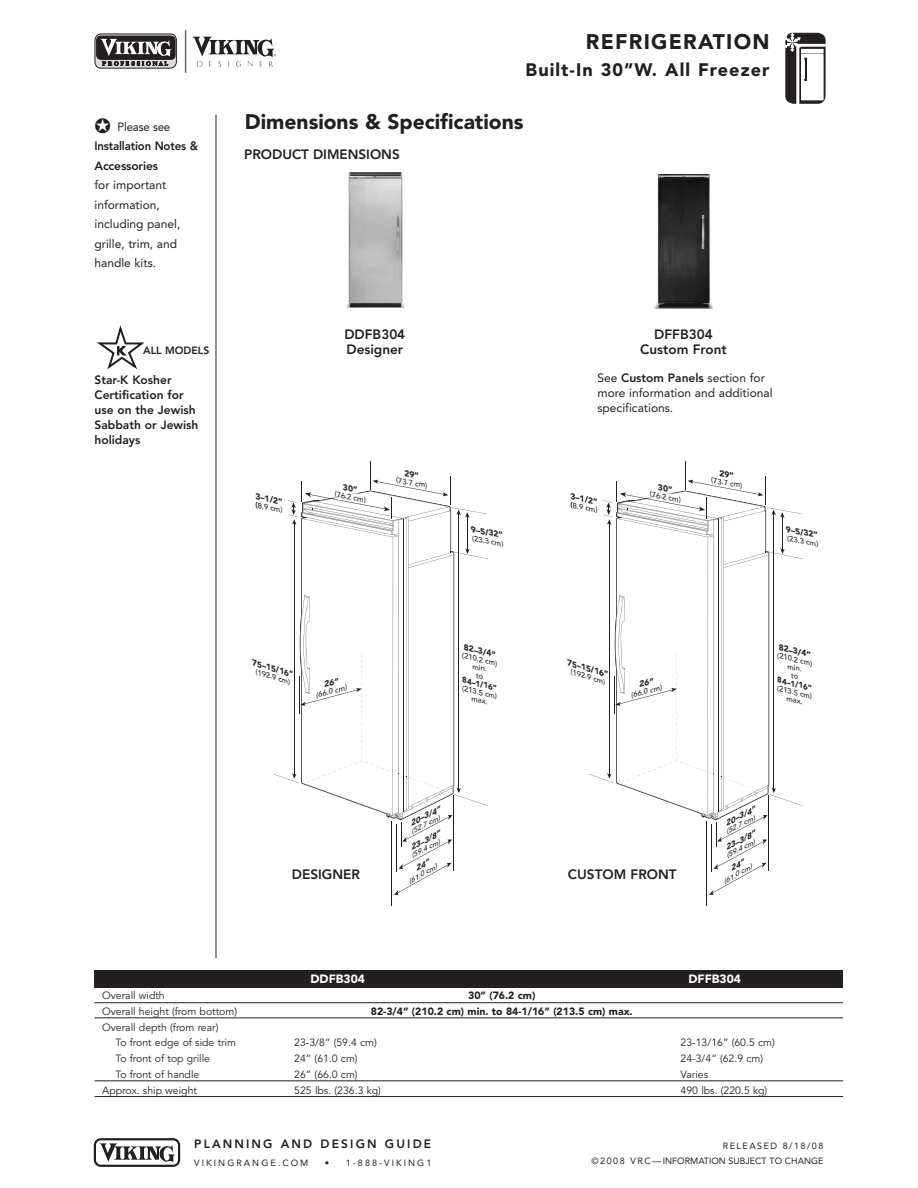
<style>
.page{position:relative;width:918px;height:1188px;background:#fff}
.page>*{position:absolute;margin:0;border:0;box-sizing:border-box;transform-origin:0 0}
.t1{font:900 21px "Avenir";color:#231f20}
.t2{font:900 21px "Avenir";letter-spacing:.06em;color:#231f20}
.t3{font:900 18px "Avenir";letter-spacing:.06em;color:#231f20}
.t4{font:800 13.5px/15px "Avenir";color:#231f20}
.t5{font:12px/19.5px "Avenir";color:#231f20}
.t6{font:800 12px/15px "Avenir";color:#231f20}
.t7{font:800 12px/19.5px "Avenir";color:#231f20;scale:.95 1}
.t8{font:800 12px "Avenir";letter-spacing:.175em;color:#231f20}
.t9{font:900 12px "Avenir";color:#fff}
.t10{font:10.5px/15.8px "Avenir";color:#231f20}
.t11{font:900 10.5px "Avenir";color:#231f20}
.t12{font:800 10.5px "Avenir";color:#231f20}
.t13{font:9px/15px "Avenir";color:#231f20;text-align:right}
.t14{font:9px "Avenir";letter-spacing:.23em;color:#231f20}
.t15{font:italic 900 8.4px "Avenir";color:#231f20}
.t16{font:italic 900 8.25px "Avenir";color:#231f20;scale:1.05 1}
.t17{font:italic 900 8.25px "Avenir";color:#231f20;scale:1.04 1}
.t18{font:italic 900 7.95px "Avenir";color:#231f20}
.t19{font:italic 900 7.8px "Avenir";color:#231f20;scale:1.12 1}
.t20{font:italic 900 7.65px "Avenir";color:#231f20;scale:1.12 1}
.t21{font:italic 500 7.5px/7.9px "Avenir";color:#231f20;text-align:center}
.t22{font:italic 500 7.35px "Avenir";color:#231f20;scale:1.05 1}
.t23{font:italic 500 7.35px "Avenir";color:#231f20;scale:1.04 1}
.t24{font:italic 500 6.9px "Avenir";color:#231f20;scale:1.12 1}
.t25{font:italic 500 6.75px "Avenir";color:#231f20;scale:1.13 1}
.s1{font-weight:400}
.s2{font-weight:900}
.s3{font-weight:800}
.s4{font-size:7.2px}
</style>
<div class="page">
<hr style="left:185px;top:30px;width:1px;height:43px;background:#6c6d70">
<svg style="left:95px;top:33px;width:82px;height:36px"></svg>
<svg style="left:192px;top:37px;width:84px;height:30px"></svg>
<svg style="left:785px;top:33px;width:40px;height:71px"></svg>
<svg style="left:94px;top:1138px;width:86px;height:29px"></svg>
<img style="left:346px;top:172px;width:58px;height:135px">
<img style="left:654px;top:174px;width:59px;height:135px">
<hr style="left:216px;top:115px;width:1px;height:843px;background:#231f20">
<hr style="left:706px;top:821px;width:1px;height:85px;background:#231f20">
<svg style="left:97px;top:326px;width:48px;height:44px"></svg>
<div style="left:94px;top:970px;width:749px;height:18px;background:#231f20"></div>
<hr style="left:94px;top:1002px;width:749px;height:1px;background:#231f20">
<hr style="left:94px;top:1018px;width:749px;height:1px;background:#231f20">
<hr style="left:94px;top:1081px;width:749px;height:1px;background:#231f20">
<hr style="left:94px;top:1096px;width:749px;height:1px;background:#231f20">
<hr style="left:391px;top:821px;width:1px;height:85px;background:#231f20">
<svg style="left:589px;top:461px;width:214px;height:434px"></svg>
<svg style="left:274px;top:461px;width:214px;height:434px"></svg>
<p class="t7" style="left:94px;top:118px;width:111px">✪ <span class="s1">Please see<br></span>Installation Notes &amp;<br>Accessories</p>
<p class="t5" style="left:94px;top:176px;width:87px">for important information, including panel, grille, trim, and handle kits.</p>
<p class="t12" style="left:143px;top:346px;width:68px">ALL MODELS</p>
<p class="t6" style="left:95px;top:373px;width:106px">Star-K Kosher<br>Certification for use on the Jewish<br>Sabbath or Jewish holidays</p>
<h1 class="t2" style="left:586px;top:33px;width:185px">REFRIGERATION</h1>
<h2 class="t3" style="left:526px;top:62px;width:245px">Built-In 30”W. All Freezer</h2>
<h1 class="t1" style="left:245px;top:113px;width:280px">Dimensions &amp; Specifications</h1>
<p class="t4" style="left:244px;top:148px;width:157px">PRODUCT DIMENSIONS</p>
<p class="t15" style="left:257px;top:493px;width:29px;rotate:11deg">3–1/2”</p>
<p class="t21" style="left:257px;top:501px;width:29px;rotate:11deg"><span class="s2">(</span>8.9 cm)</p>
<p class="t4" style="left:344px;top:328px;width:62px">DDFB304<br>Designer</p>
<p class="t4" style="left:640px;top:328px;width:88px;text-align:center">DFFB304<br>Custom Front</p>
<p class="t5" style="left:598px;top:372px;width:177px;line-height:15px">See <span class="s3">Custom Panels</span> section for more information and additional specifications.</p>
<p class="t21" style="left:336px;top:491px;width:33px;rotate:10deg">(76.2 cm)</p>
<p class="t21" style="left:397px;top:477px;width:33px;rotate:10deg">(73.7 cm)</p>
<p class="t17" style="left:472px;top:526px;width:33px;rotate:11deg">9–5/32”</p>
<p class="t23" style="left:474px;top:535px;width:32px;rotate:11deg">(23.3 cm)</p>
<p class="t15" style="left:572px;top:493px;width:29px;rotate:11deg">3–1/2”</p>
<p class="t21" style="left:572px;top:501px;width:29px;rotate:11deg"><span class="s2">(</span>8.9 cm)</p>
<p class="t21" style="left:651px;top:491px;width:33px;rotate:10deg">(76.2 cm)</p>
<p class="t21" style="left:712px;top:477px;width:33px;rotate:10deg">(73.7 cm)</p>
<p class="t17" style="left:787px;top:526px;width:33px;rotate:11deg">9–5/32”</p>
<p class="t23" style="left:789px;top:535px;width:32px;rotate:11deg">(23.3 cm)</p>
<p class="t16" style="left:254px;top:659px;width:42px;rotate:17deg">75–15/16”</p>
<p class="t22" style="left:258px;top:669px;width:36px;rotate:17deg">(192.9 cm<span class="s4">)</span></p>
<p class="t21" style="left:315px;top:692px;width:33px;rotate:-15deg">(66.0 cm)</p>
<p class="t15" style="left:465px;top:644px;width:34px;rotate:13deg">82–3/4”</p>
<p class="t21" style="left:474px;top:663px;width:16px;rotate:13deg">min. to</p>
<p class="t21" style="left:463px;top:685px;width:37px;rotate:13deg">(213.5 cm)</p>
<p class="t21" style="left:464px;top:652px;width:37px;rotate:13deg">(210.2 cm)</p>
<p class="t18" style="left:464px;top:677px;width:37px;rotate:13deg">84–1/16”</p>
<p class="t21" style="left:473px;top:695px;width:18px;rotate:13deg">max.</p>
<p class="t16" style="left:569px;top:659px;width:42px;rotate:17deg">75–15/16”</p>
<p class="t22" style="left:573px;top:669px;width:36px;rotate:17deg">(192.9 cm<span class="s4">)</span></p>
<p class="t21" style="left:630px;top:692px;width:33px;rotate:-15deg">(66.0 cm)</p>
<p class="t15" style="left:780px;top:644px;width:34px;rotate:13deg">82–3/4”</p>
<p class="t21" style="left:789px;top:663px;width:16px;rotate:13deg">min. to</p>
<p class="t21" style="left:778px;top:685px;width:37px;rotate:13deg">(213.5 cm)</p>
<p class="t21" style="left:779px;top:652px;width:37px;rotate:13deg">(210.2 cm)</p>
<p class="t18" style="left:779px;top:677px;width:37px;rotate:13deg">84–1/16”</p>
<p class="t21" style="left:788px;top:695px;width:18px;rotate:13deg">max.</p>
<p class="t4" style="left:292px;top:868px;width:69px">DESIGNER</p>
<p class="t20" style="left:409px;top:821px;width:31px;rotate:-27deg">20–3/4”</p>
<p class="t24" style="left:410px;top:829px;width:30px;rotate:-27deg">(52.7 cm)</p>
<p class="t19" style="left:409px;top:845px;width:31px;rotate:-27deg">23–3/8”</p>
<p class="t24" style="left:410px;top:853px;width:30px;rotate:-27deg">(59.4 cm)</p>
<p class="t25" style="left:407px;top:879px;width:29px;rotate:-29deg">(61.0 cm)</p>
<p class="t4" style="left:568px;top:868px;width:110px">CUSTOM FRONT</p>
<p class="t20" style="left:724px;top:821px;width:31px;rotate:-27deg">20–3/4”</p>
<p class="t24" style="left:725px;top:829px;width:30px;rotate:-27deg">(52.7 cm)</p>
<p class="t19" style="left:724px;top:845px;width:31px;rotate:-27deg">23–3/8”</p>
<p class="t24" style="left:725px;top:853px;width:30px;rotate:-27deg">(59.4 cm)</p>
<p class="t25" style="left:722px;top:879px;width:29px;rotate:-29deg">(61.0 cm)</p>
<p class="t9" style="left:310px;top:974px;width:56px">DDFB304</p>
<p class="t9" style="left:688px;top:974px;width:54px">DFFB304</p>
<p class="t10" style="left:102px;top:988px;width:64px">Overall width</p>
<p class="t11" style="left:468px;top:991px;width:69px">30” (76.2 cm)</p>
<p class="t10" style="left:102px;top:1004px;width:136px">Overall height (from bottom)</p>
<p class="t11" style="left:371px;top:1007px;width:263px">82-3/4” (210.2 cm) min. to 84-1/16” (213.5 cm) max.</p>
<p class="t10" style="left:116px;top:1020px;width:122px;text-indent:-13px">Overall depth (from rear)<br>To front edge of side trim</p>
<p class="t10" style="left:294px;top:1036px;width:84px">23-3/8” (59.4 cm)</p>
<p class="t10" style="left:681px;top:1036px;width:96px">23-13/16” (60.5 cm)</p>
<p class="t10" style="left:116px;top:1051px;width:96px">To front of top grille</p>
<p class="t10" style="left:294px;top:1051px;width:65px">24” (61.0 cm)</p>
<p class="t10" style="left:681px;top:1051px;width:84px">24-3/4” (62.9 cm)</p>
<p class="t10" style="left:116px;top:1067px;width:85px">To front of handle</p>
<p class="t10" style="left:294px;top:1067px;width:65px">26” (66.0 cm)</p>
<p class="t10" style="left:681px;top:1067px;width:29px">Varies</p>
<p class="t10" style="left:102px;top:1083px;width:96px">Approx. ship weight</p>
<p class="t10" style="left:294px;top:1083px;width:88px">525 lbs. (236.3 kg)</p>
<p class="t10" style="left:681px;top:1083px;width:88px">490 lbs. (220.5 kg)</p>
<p class="t8" style="left:194px;top:1139px;width:238px">PLANNING AND DESIGN GUIDE</p>
<p class="t14" style="left:194px;top:1159px;width:116px">VIKINGRANGE.COM</p>
<p class="t14" style="left:325px;top:1159px;width:108px">• 1-888-VIKING1</p>
<p class="t13" style="left:592px;top:1139px;width:233px">RELEASED 8/18/08<br>© 2 0 0 8 V R C — INFORMATION SUBJECT TO CHANGE</p>
</div>
